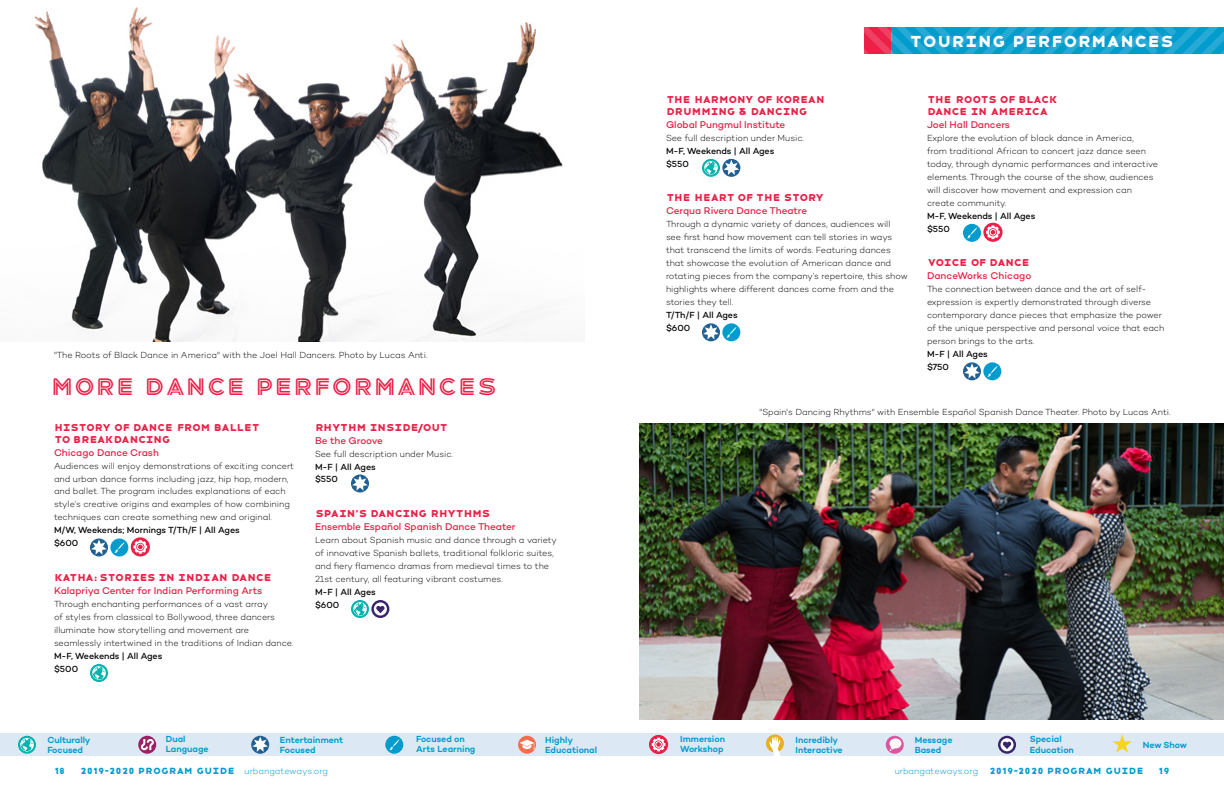
<style>
.page{position:relative;width:1224px;height:792px;background:#fff}
.page>*{position:absolute;margin:0;border:0;box-sizing:border-box;transform-origin:0 0}
.t1{font:24px "Faust Havelock Inline";letter-spacing:-.05em;color:#eb1f47}
.t2{font:16px "Faust Havelock Solid";letter-spacing:-.05em;color:#fff}
.t3{font:10px/12px "Faust Havelock Solid";letter-spacing:-.085em;color:#eb1f47}
.t4{font:500 10px "Campton";letter-spacing:-.005em;color:#eb1f47}
.t5{font:10px "Faust Havelock Solid";letter-spacing:-.105em;color:#eb1f47}
.t6{font:300 9px/13px "Campton";letter-spacing:-.005em;color:#000}
.t7{font:500 9px/13px "Campton";letter-spacing:-.005em;color:#000}
.t8{font:600 9px/10px "Campton";color:#009cce}
.t9{font:9px "Faust Havelock Solid";letter-spacing:-.05em;color:#009cce}
.s1{font-family:"Campton";font-weight:300}
</style>
<div class="page">
<div style="left:0;top:734px;width:1224px;height:22px;background:#dce9f4"></div>
<svg style="left:385px;top:736px;width:18px;height:18px"></svg>
<svg style="left:389px;top:739px;width:11px;height:11px"></svg>
<svg style="left:998px;top:736px;width:18px;height:18px"></svg>
<svg style="left:1000px;top:738px;width:14px;height:13px"></svg>
<svg style="left:1113px;top:735px;width:18px;height:18px"></svg>
<svg style="left:251px;top:736px;width:18px;height:18px"></svg>
<svg style="left:252px;top:737px;width:16px;height:15px"></svg>
<svg style="left:766px;top:734px;width:18px;height:18px"></svg>
<svg style="left:769px;top:736px;width:12px;height:20px"></svg>
<svg style="left:138px;top:736px;width:18px;height:18px"></svg>
<svg style="left:141px;top:739px;width:13px;height:11px"></svg>
<svg style="left:18px;top:736px;width:18px;height:18px"></svg>
<svg style="left:20px;top:738px;width:14px;height:14px"></svg>
<svg style="left:886px;top:736px;width:18px;height:18px"></svg>
<svg style="left:890px;top:738px;width:11px;height:13px"></svg>
<div style="left:518px;top:736px;width:18px;height:18px;background:#f36e4f;border-radius:50%"></div>
<svg style="left:520px;top:740px;width:15px;height:10px"></svg>
<svg style="left:649px;top:735px;width:19px;height:19px"></svg>
<svg style="left:652px;top:738px;width:13px;height:13px"></svg>
<svg style="left:90px;top:539px;width:18px;height:18px"></svg>
<svg style="left:91px;top:539px;width:16px;height:16px"></svg>
<div style="left:110px;top:539px;width:18px;height:18px;background:#009cce;border-radius:50%"></div>
<svg style="left:114px;top:542px;width:11px;height:11px"></svg>
<svg style="left:131px;top:537px;width:19px;height:20px"></svg>
<svg style="left:134px;top:540px;width:13px;height:14px"></svg>
<svg style="left:90px;top:664px;width:18px;height:18px"></svg>
<svg style="left:92px;top:666px;width:14px;height:14px"></svg>
<svg style="left:351px;top:475px;width:18px;height:18px"></svg>
<svg style="left:352px;top:475px;width:16px;height:16px"></svg>
<svg style="left:351px;top:600px;width:18px;height:18px"></svg>
<svg style="left:353px;top:602px;width:14px;height:14px"></svg>
<svg style="left:371px;top:600px;width:18px;height:18px"></svg>
<svg style="left:374px;top:602px;width:13px;height:14px"></svg>
<svg style="left:864px;top:27px;width:360px;height:27px;background:#2299c7"></svg>
<svg style="left:702px;top:159px;width:18px;height:18px"></svg>
<svg style="left:704px;top:161px;width:14px;height:14px"></svg>
<svg style="left:722px;top:159px;width:18px;height:18px"></svg>
<svg style="left:724px;top:160px;width:15px;height:15px"></svg>
<svg style="left:702px;top:323px;width:18px;height:18px"></svg>
<svg style="left:703px;top:324px;width:16px;height:15px"></svg>
<div style="left:722px;top:323px;width:18px;height:18px;background:#009cce;border-radius:50%"></div>
<svg style="left:726px;top:327px;width:11px;height:11px"></svg>
<img style="left:639px;top:423px;width:585px;height:297px">
<div style="left:963px;top:224px;width:18px;height:18px;background:#009cce;border-radius:50%"></div>
<svg style="left:967px;top:227px;width:10px;height:12px"></svg>
<svg style="left:983px;top:223px;width:20px;height:19px"></svg>
<svg style="left:986px;top:225px;width:14px;height:14px"></svg>
<svg style="left:963px;top:362px;width:18px;height:18px"></svg>
<svg style="left:964px;top:363px;width:16px;height:15px"></svg>
<div style="left:983px;top:362px;width:18px;height:18px;background:#009cce;border-radius:50%"></div>
<svg style="left:987px;top:366px;width:11px;height:11px"></svg>
<img style="left:34px;top:7px;width:529px;height:335px">
<p class="t6" style="left:54px;top:348px;width:375px">"The Roots of Black Dance in America" with the Joel Hall Dancers. Photo by Lucas Anti.</p>
<h1 class="t1" style="left:50px;top:367px;width:450px">MORE DANCE PERFORMANCES</h1>
<p class="t3" style="left:54px;top:420px;width:208px">HISTORY OF DANCE FROM BALLET<br>TO BREAKDANCING</p>
<p class="t4" style="left:54px;top:446px;width:107px">Chicago Dance Crash</p>
<p class="t6" style="left:54px;top:459px;width:242px">Audiences will enjoy demonstrations of exciting concert and urban dance forms including jazz, hip hop, modern, and ballet. The program includes explanations of each style’s creative origins and examples of how combining techniques can create something new and original.</p>
<p class="t7" style="left:54px;top:524px;width:187px">M/W, Weekends; Mornings T/Th/F | All Ages $600</p>
<p class="t3" style="left:54px;top:570px;width:219px">KATHA: STORIES IN INDIAN DANCE</p>
<p class="t4" style="left:54px;top:584px;width:210px">Kalapriya Center for Indian Performing Arts</p>
<p class="t6" style="left:54px;top:597px;width:241px">Through enchanting performances of a vast array<br>of styles from classical to Bollywood, three dancers illuminate how storytelling and movement are seamlessly intertwined in the traditions of Indian dance.</p>
<p class="t7" style="left:54px;top:649px;width:110px">M-F, Weekends | All Ages $500</p>
<p class="t3" style="left:315px;top:420px;width:135px">RHYTHM INSIDE/OUT</p>
<p class="t4" style="left:315px;top:434px;width:69px">Be the Groove</p>
<p class="t6" style="left:315px;top:447px;width:139px">See full description under Music.</p>
<p class="t7" style="left:315px;top:460px;width:62px">M-F | All Ages $550</p>
<p class="t3" style="left:315px;top:506px;width:177px">SPAIN’S DANCING RHYTHMS</p>
<p class="t4" style="left:315px;top:520px;width:202px">Ensemble Español Spanish Dance Theater</p>
<p class="t6" style="left:315px;top:533px;width:243px">Learn about Spanish music and dance through a variety of innovative Spanish ballets, traditional folkloric suites, and fiery flamenco dramas from medieval times to the 21st century, all featuring vibrant costumes.</p>
<p class="t7" style="left:315px;top:585px;width:62px">M-F | All Ages $600</p>
<h2 class="t2" style="left:909px;top:28px;width:267px">TOURING PERFORMANCES</h2>
<p class="t3" style="left:666px;top:92px;width:160px">THE HARMONY OF KOREAN<br>DRUMMING &amp; DANCING</p>
<p class="t4" style="left:666px;top:118px;width:121px">Global Pungmul Institute</p>
<p class="t6" style="left:666px;top:131px;width:139px">See full description under Music.</p>
<p class="t7" style="left:666px;top:144px;width:110px">M-F, Weekends | All Ages $550</p>
<p class="t3" style="left:666px;top:191px;width:160px">THE HEART OF THE STORY</p>
<p class="t4" style="left:666px;top:205px;width:143px">Cerqua Rivera Dance Theatre</p>
<p class="t6" style="left:666px;top:218px;width:243px">Through a dynamic variety of dances, audiences will see first hand how movement can tell stories in ways that transcend the limits of words. Featuring dances that showcase the evolution of American dance and rotating pieces from the company’s repertoire, this show highlights where different dances come from and the stories they tell.</p>
<p class="t7" style="left:666px;top:309px;width:73px">T/Th/F | All Ages $600</p>
<p class="t3" style="left:927px;top:92px;width:132px">THE ROOTS OF BLACK<br>DANCE IN AMERICA</p>
<p class="t4" style="left:927px;top:118px;width:85px">Joel Hall Dancers</p>
<p class="t6" style="left:927px;top:131px;width:233px">Explore the evolution of black dance in America,<br>from traditional African to concert jazz dance seen today, through dynamic performances and interactive elements. Through the course of the show, audiences will discover how movement and expression can create community.</p>
<p class="t7" style="left:927px;top:209px;width:110px">M-F, Weekends | All Ages $550</p>
<p class="t5" style="left:927px;top:255px;width:104px">VOICE OF DANCE</p>
<p class="t4" style="left:927px;top:270px;width:106px">DanceWorks Chicago</p>
<p class="t6" style="left:927px;top:283px;width:239px">The connection between dance and the art of self&shy;expression is expertly demonstrated through diverse contemporary dance pieces that emphasize the power of the unique perspective and personal voice that each person brings to the arts.</p>
<p class="t7" style="left:927px;top:348px;width:62px">M-F | All Ages $750</p>
<p class="t6" style="left:760px;top:405px;width:413px">"Spain's Dancing Rhythms" with Ensemble Español Spanish Dance Theater. Photo by Lucas Anti.</p>
<p class="t8" style="left:416px;top:734px;width:61px">Focused on<br>Arts Learning</p>
<p class="t8" style="left:1030px;top:733px;width:46px;line-height:11px">Special<br>Education</p>
<p class="t8" style="left:1143px;top:740px;width:46px">New Show</p>
<p class="t8" style="left:545px;top:735px;width:53px">Highly<br>Educational</p>
<p class="t8" style="left:680px;top:734px;width:46px">Immersion<br>Workshop</p>
<p class="t8" style="left:166px;top:734px;width:44px">Dual<br>Language</p>
<p class="t8" style="left:280px;top:735px;width:65px">Entertainment<br>Focused</p>
<p class="t8" style="left:796px;top:734px;width:49px">Incredibly<br>Interactive</p>
<p class="t8" style="left:47px;top:735px;width:45px">Culturally<br>Focused</p>
<p class="t8" style="left:915px;top:735px;width:39px">Message<br>Based</p>
<p class="t9" style="left:54px;top:763px;width:13px">18</p>
<p class="t9" style="left:80px;top:763px;width:250px">2019-2020 PROGRAM GUIDE <span class="s1">urbangateways.org</span></p>
<p class="t9" style="left:895px;top:763px;width:251px"><span class="s1">urbangateways.org</span> 2019-2020 PROGRAM GUIDE</p>
<p class="t9" style="left:1158px;top:763px;width:13px">19</p>
</div>
